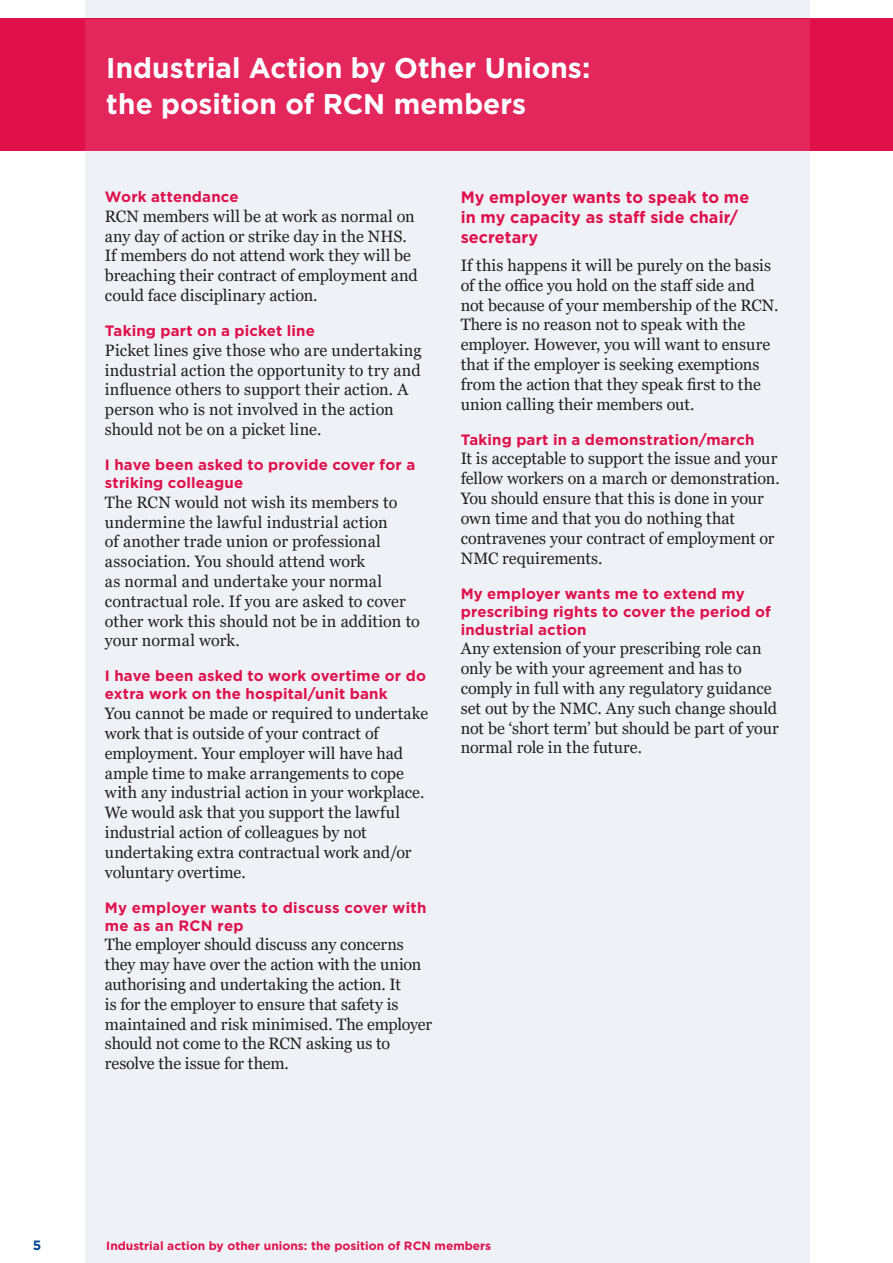
<style>
.page{position:relative;width:893px;height:1263px;background:#fff}
.page>*{position:absolute;margin:0;border:0;box-sizing:border-box;transform-origin:0 0}
.t1{font:700 28.5px/36px "Gotham";color:#fff}
.Body_text{font:16.5px/19.8px "Georgia Pro";color:#231f20}
.Body_text-2{font:700 16.5px/19.8px "Gotham";letter-spacing:.005em;color:#e0104b}
.Red_sub_head{font:700 15px/18px "Gotham";letter-spacing:.01em;color:#e0104b}
.t2{font:700 13.5px "Gotham";color:#014890}
.t3{font:700 12px "Gotham";color:#e0104b}
</style>
<div class="page">
<div style="left:85px;top:0;width:724px;height:1263px;background:#eef2f7"></div>
<div style="left:0;top:19px;width:893px;height:132px;background:#e0104b"></div>
<div style="left:85px;top:19px;width:724px;height:132px;background:#e3275c"></div>
<h1 class="t1" style="left:106px;top:50px;width:485px">Industrial Action by Other Unions: the position of RCN members</h1>
<p class="Red_sub_head" style="left:105px;top:188px;width:135px">Work attendance</p>
<p class="Body_text" style="left:105px;top:207px;width:314px">RCN members will be at work as normal on any day of action or strike day in the NHS.<br>If members do not attend work they will be breaching their contract of employment and could face disciplinary action.</p>
<p class="Red_sub_head" style="left:105px;top:322px;width:212px">Taking part on a picket line</p>
<p class="Body_text" style="left:105px;top:341px;width:318px">Picket lines give those who are undertaking industrial action the opportunity to try and influence others to support their action. A person who is not involved in the action should not be on a picket line.</p>
<p class="Red_sub_head" style="left:105px;top:456px;width:312px">I have been asked to provide cover for a striking colleague</p>
<p class="Body_text" style="left:105px;top:493px;width:317px">The RCN would not wish its members to undermine the lawful industrial action<br>of another trade union or professional association. You should attend work<br>as normal and undertake your normal contractual role. If you are asked to cover other work this should not be in addition to your normal work.</p>
<p class="Red_sub_head" style="left:105px;top:667px;width:323px">I have been asked to work overtime or do extra work on the hospital/unit bank</p>
<p class="Body_text" style="left:105px;top:704px;width:325px">You cannot be made or required to undertake work that is outside of your contract of employment. Your employer will have had ample time to make arrangements to cope with any industrial action in your workplace.<br>We would ask that you support the lawful industrial action of colleagues by not undertaking extra contractual work and/or voluntary overtime.</p>
<p class="Red_sub_head" style="left:105px;top:898px;width:323px">My employer wants to discuss cover with me as an RCN rep</p>
<p class="Body_text" style="left:105px;top:935px;width:329px">The employer should discuss any concerns they may have over the action with the union authorising and undertaking the action. It<br>is for the employer to ensure that safety is maintained and risk minimised. The employer should not come to the RCN asking us to resolve the issue for them.</p>
<p class="Body_text-2" style="left:461px;top:187px;width:290px">My employer wants to speak to me in my capacity as staff side chair/ secretary</p>
<p class="Body_text" style="left:461px;top:256px;width:319px">If this happens it will be purely on the basis of the office you hold on the staff side and not because of your membership of the RCN.<br>There is no reason not to speak with the employer. However, you will want to ensure that if the employer is seeking exemptions from the action that they speak first to the union calling their members out.</p>
<p class="Red_sub_head" style="left:461px;top:430px;width:295px">Taking part in a demonstration/march</p>
<p class="Body_text" style="left:461px;top:449px;width:321px">It is acceptable to support the issue and your fellow workers on a march or demonstration.<br>You should ensure that this is done in your own time and that you do nothing that contravenes your contract of employment or NMC requirements.</p>
<p class="Red_sub_head" style="left:461px;top:584px;width:312px">My employer wants me to extend my prescribing rights to cover the period of industrial action</p>
<p class="Body_text" style="left:461px;top:639px;width:320px">Any extension of your prescribing role can only be with your agreement and has to comply in full with any regulatory guidance set out by the NMC. Any such change should not be ‘short term’ but should be part of your normal role in the future.</p>
<p class="t2" style="left:33px;top:1236px;width:10px">5</p>
<p class="t3" style="left:106px;top:1237px;width:386px">Industrial action by other unions: the position of RCN members</p>
</div>
